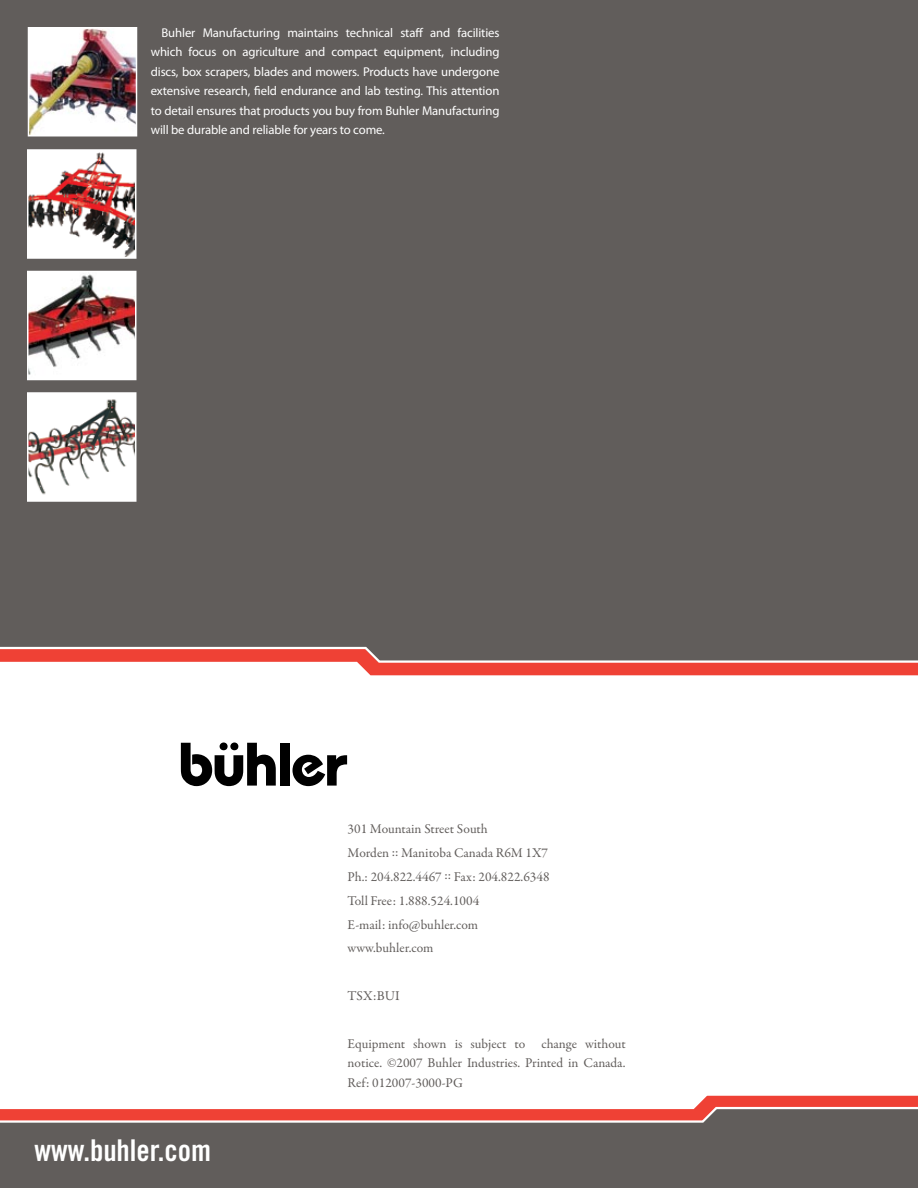
<style>
.page{position:relative;width:918px;height:1188px;background:#fff}
.page>*{position:absolute;margin:0;border:0;box-sizing:border-box;transform-origin:0 0}
.t1{font:30px "Trade Gothic LT Std Bd Cn 20";color:#fff}
.t2{font:13.5px/23.9px "Garamond Premr Pro";color:#615d5b}
.t3{font:12.75px/19.5px "Myriad Pro";letter-spacing:-.01em;color:#fff;text-align:justify}
</style>
<div class="page">
<div style="left:0;top:0;width:918px;height:646px;background:#615d5b"></div>
<img style="left:31px;top:30px;width:103px;height:103px">
<div style="left:28px;top:27px;width:109px;height:109px;border:2px solid #fff"></div>
<img style="left:30px;top:152px;width:103px;height:104px">
<div style="left:27px;top:149px;width:109px;height:110px;border:2px solid #fff"></div>
<img style="left:30px;top:274px;width:103px;height:103px">
<div style="left:27px;top:271px;width:109px;height:109px;border:2px solid #fff"></div>
<img style="left:30px;top:395px;width:103px;height:104px">
<div style="left:27px;top:392px;width:109px;height:110px;border:2px solid #fff"></div>
<div style="left:0;top:1124px;width:918px;height:64px;background:#615d5b"></div>
<svg style="left:0;top:1095px;width:918px;height:29px"></svg>
<svg style="left:181px;top:742px;width:95px;height:44px"></svg>
<div style="left:280px;top:743px;width:10px;height:43px;background:#000"></div>
<svg style="left:293px;top:755px;width:54px;height:31px"></svg>
<svg style="left:0;top:646px;width:918px;height:29px"></svg>
<p class="t3" style="left:151px;top:22px;width:350px;text-indent:11px">Buhler Manufacturing maintains technical staff and facilities which focus on agriculture and compact equipment, including discs, box scrapers, blades and mowers. Products have undergone extensive research, field endurance and lab testing. This attention to detail ensures that products you buy from Buhler Manufacturing will be durable and reliable for years to come.</p>
<h1 class="t1" style="left:34px;top:1132px;width:178px">www.buhler.com</h1>
<p class="t2" style="left:348px;top:817px;width:204px">301 Mountain Street South<br>Morden :: Manitoba Canada R6M 1X7<br>Ph.: 204.822.4467 :: Fax: 204.822.6348<br>Toll Free: 1.888.524.1004<br>E-mail: info@buhler.com www.buhler.com</p>
<p class="t2" style="left:348px;top:984px;width:54px">TSX:BUI</p>
<p class="t2" style="left:348px;top:1034px;width:280px;line-height:19.5px;text-align:justify">Equipment shown is subject to change without notice. ©2007 Buhler Industries. Printed in Canada.<br>Ref: 012007-3000-PG</p>
</div>
